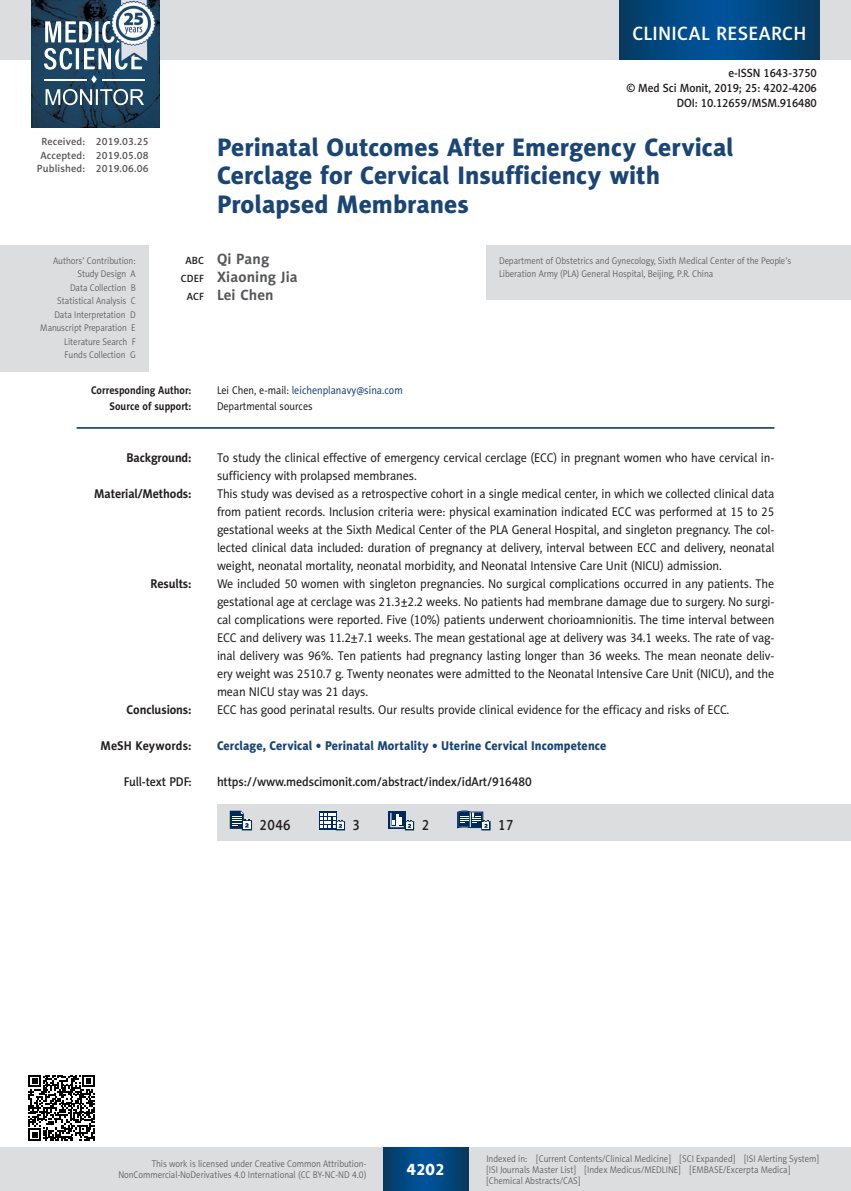
<style>
.page{position:relative;width:851px;height:1191px;background:#fff}
.page>*{position:absolute;margin:0;border:0;box-sizing:border-box;transform-origin:0 0}
.MSM_Tytul{font:25.5px/28.5px "Naomi Sans EFN Heavy";letter-spacing:.005em;color:#1a4574}
.t1{font:19.5px "Naomi Sans EFN Medium";letter-spacing:.015em;color:#fff}
.t2{font:16.5px "Naomi Sans EFN Heavy";color:#fff}
.MSM_Autorzy{font:700 15px "Naomi Sans EFN";letter-spacing:.01em;color:#57585a}
.MSM_dane{font:15px "Naomi Sans EFN Medium";letter-spacing:.03em;color:#231f20;scale:.9 1}
.MSM_Summary_body{font:12.75px/18px "Naomi Sans EFN";letter-spacing:-.01em;color:#231f20;text-align:justify;scale:.95 1}
.MSM_full_text_pdf{font:12.75px "Naomi Sans EFN Medium";letter-spacing:-.01em;color:#231f20;scale:.95 1}
.MSM_keywords{font:12.75px "Naomi Sans EFN Heavy";letter-spacing:.005em;color:#1a4574;scale:.95 1}
.MSM_Summary_body-2{font:700 12.75px "Naomi Sans EFN";letter-spacing:-.01em;color:#231f20;scale:.95 1}
.MSM_keywords-2{font:700 12.75px "Naomi Sans EFN";letter-spacing:.005em;color:#231f20;scale:.95 1}
.MSM_full_text_pdf-2{font:12px "Naomi Sans EFN Medium";letter-spacing:-.01em;color:#231f20;scale:.95 1}
.MSM_Adres{font:11.25px "Naomi Sans EFN";color:#1a4574;scale:.9 1}
.MSM_Adres-2{font:700 11.25px "Naomi Sans EFN";color:#231f20;scale:.9 1}
.MSM_Support{font:11.25px "Naomi Sans EFN";color:#231f20;scale:.9 1}
.MSM_Support-2{font:700 11.25px "Naomi Sans EFN";color:#231f20;scale:.9 1}
.t3{font:10.5px "Naomi Sans EFN Medium";letter-spacing:.01em;color:#57585a}
.MSM_Afiliacja{font:9.75px/11.2px "Naomi Sans EFN Light";color:#57585a;scale:.9 1}
.MSM_pagina_sygnatura{font:9.75px/11.2px "Naomi Sans EFN Light";color:#57585a;text-align:right;scale:.9 1}
.s1{font-family:"Naomi Sans EFN Medium";font-weight:400;font-size:10.5px;color:#231f20}
.s2{color:#231f20}
</style>
<div class="page">
<div style="left:217px;top:804px;width:633px;height:36px;background:#dcdddf"></div>
<svg style="left:230px;top:810px;width:22px;height:20px"></svg>
<div style="left:319px;top:811px;width:17px;height:18px;background:#00295c"></div>
<svg style="left:320px;top:812px;width:25px;height:18px"></svg>
<div style="left:388px;top:811px;width:18px;height:18px;background:#00295c"></div>
<svg style="left:390px;top:813px;width:24px;height:17px"></svg>
<svg style="left:457px;top:810px;width:33px;height:20px"></svg>
<hr style="left:77px;top:427px;width:697px;height:2px;background:#00295c">
<div style="left:0;top:246px;width:148px;height:126px;background:#dcdddf"></div>
<div style="left:486px;top:246px;width:364px;height:54px;background:#dcdddf"></div>
<svg style="left:28px;top:1075px;width:67px;height:66px"></svg>
<hr style="left:850px;top:0;width:1px;height:60px;background:#dcdddf">
<div style="left:0;top:1148px;width:850px;height:43px;background:#dcdddf"></div>
<svg style="left:383px;top:1147px;width:85px;height:43px;background:#02477e"></svg>
<div style="left:0;top:0;width:850px;height:60px;background:#dcdddf"></div>
<svg style="left:619px;top:0;width:200px;height:60px;background:#02477e"></svg>
<img style="left:32px;top:0;width:127px;height:128px">
<img style="left:44px;top:21px;width:100px;height:49px">
<img style="left:45px;top:79px;width:41px;height:1px">
<img style="left:103px;top:79px;width:41px;height:1px">
<svg style="left:91px;top:75px;width:6px;height:8px"></svg>
<img style="left:46px;top:89px;width:98px;height:16px">
<h2 class="t1" style="left:632px;top:22px;width:175px">CLINICAL RESEARCH</h2>
<p class="t3" style="left:41px;top:136px;width:109px">Received: 2019.03.25</p>
<p class="t3" style="left:40px;top:149px;width:110px">Accepted: 2019.05.08</p>
<p class="t3" style="left:37px;top:163px;width:113px">Published: 2019.06.06</p>
<p class="MSM_Afiliacja" style="left:53px;top:255px;width:93px">Authors’ Contribution:</p>
<p class="MSM_Afiliacja" style="left:77px;top:268px;width:66px">Study Design A</p>
<p class="MSM_Afiliacja" style="left:70px;top:282px;width:74px">Data Collection B</p>
<p class="MSM_Afiliacja" style="left:57px;top:295px;width:89px">Statistical Analysis C</p>
<p class="MSM_Afiliacja" style="left:54px;top:309px;width:92px">Data Interpretation D</p>
<p class="MSM_Afiliacja" style="left:40px;top:322px;width:107px">Manuscript Preparation E</p>
<p class="MSM_Afiliacja" style="left:64px;top:336px;width:81px">Literature Search F</p>
<p class="MSM_Afiliacja" style="left:65px;top:349px;width:80px">Funds Collection G</p>
<p class="MSM_full_text_pdf-2" style="left:728px;top:66px;width:95px">e-ISSN 1643-3750</p>
<p class="MSM_full_text_pdf-2" style="left:626px;top:81px;width:202px">© Med Sci Monit, 2019; 25: 4202-4206</p>
<p class="MSM_full_text_pdf-2" style="left:676px;top:96px;width:149px">DOI: 10.12659/MSM.916480</p>
<p class="MSM_Tytul" style="left:217px;top:132px;width:518px">Perinatal Outcomes After Emergency Cervical<br>Cerclage for Cervical Insufficiency with<br>Prolapsed Membranes</p>
<p class="MSM_Autorzy" style="left:185px;top:250px;width:85px"><span class="s1">ABC</span> Qi Pang</p>
<p class="MSM_Autorzy" style="left:181px;top:268px;width:118px"><span class="s1">CDEF</span> Xiaoning Jia</p>
<p class="MSM_Autorzy" style="left:187px;top:286px;width:88px"><span class="s1">ACF</span> Lei Chen</p>
<p class="MSM_Afiliacja" style="left:499px;top:254px;width:326px;line-height:13.5px">Department of Obstetrics and Gynecology, Sixth Medical Center of the People’s<br>Liberation Army (PLA) General Hospital, Beijing, P.R. China</p>
<p class="MSM_Adres-2" style="left:91px;top:384px;width:113px">Corresponding Author:</p>
<p class="MSM_Adres" style="left:217px;top:384px;width:208px"><span class="s2">Lei Chen, e-mail:</span> leichenplanavy@sina.com</p>
<p class="MSM_Support-2" style="left:110px;top:400px;width:92px">Source of support:</p>
<p class="MSM_Support" style="left:217px;top:400px;width:108px">Departmental sources</p>
<p class="MSM_Summary_body-2" style="left:126px;top:450px;width:70px">Background:</p>
<p class="MSM_Summary_body" style="left:217px;top:449px;width:588px">To study the clinical effective of emergency cervical cerclage (ECC) in pregnant women who have cervical in&shy;sufficiency with prolapsed membranes.</p>
<p class="MSM_Summary_body-2" style="left:94px;top:486px;width:104px">Material/Methods:</p>
<p class="MSM_Summary_body" style="left:217px;top:485px;width:588px">This study was devised as a retrospective cohort in a single medical center, in which we collected clinical data from patient records. Inclusion criteria were: physical examination indicated ECC was performed at 15 to 25 gestational weeks at the Sixth Medical Center of the PLA General Hospital, and singleton pregnancy. The col&shy;lected clinical data included: duration of pregnancy at delivery, interval between ECC and delivery, neonatal weight, neonatal mortality, neonatal morbidity, and Neonatal Intensive Care Unit (NICU) admission.</p>
<p class="MSM_Summary_body-2" style="left:150px;top:576px;width:45px">Results:</p>
<p class="MSM_Summary_body" style="left:217px;top:575px;width:588px">We included 50 women with singleton pregnancies. No surgical complications occurred in any patients. The gestational age at cerclage was 21.3±2.2 weeks. No patients had membrane damage due to surgery. No surgi&shy;cal complications were reported. Five (10%) patients underwent chorioamnionitis. The time interval between ECC and delivery was 11.2±7.1 weeks. The mean gestational age at delivery was 34.1 weeks. The rate of vag&shy;inal delivery was 96%. Ten patients had pregnancy lasting longer than 36 weeks. The mean neonate deliv&shy;ery weight was 2510.7 g. Twenty neonates were admitted to the Neonatal Intensive Care Unit (NICU), and the mean NICU stay was 21 days.</p>
<p class="MSM_Summary_body-2" style="left:127px;top:702px;width:70px">Conclusions:</p>
<p class="MSM_Summary_body" style="left:217px;top:701px;width:540px">ECC has good perinatal results. Our results provide clinical evidence for the efficacy and risks of ECC.</p>
<p class="MSM_keywords-2" style="left:100px;top:738px;width:97px">MeSH Keywords:</p>
<p class="MSM_keywords" style="left:217px;top:738px;width:411px">Cerclage, Cervical • Perinatal Mortality • Uterine Cervical Incompetence</p>
<p class="MSM_full_text_pdf" style="left:124px;top:774px;width:73px">Full-text PDF:</p>
<p class="MSM_full_text_pdf" style="left:217px;top:774px;width:333px">https://www.medscimonit.com/abstract/index/idArt/916480</p>
<p class="MSM_dane" style="left:259px;top:816px;width:36px">2046</p>
<p class="MSM_dane" style="left:352px;top:816px;width:10px">3</p>
<p class="MSM_dane" style="left:421px;top:816px;width:10px">2</p>
<p class="MSM_dane" style="left:498px;top:816px;width:19px">17</p>
<p class="MSM_pagina_sygnatura" style="left:118px;top:1158px;width:277px">This work is licensed under Creative Common Attribution-<br>NonCommercial-NoDerivatives 4.0 International (CC BY-NC-ND 4.0)</p>
<p class="t2" style="left:406px;top:1159px;width:40px">4202</p>
<p class="MSM_Afiliacja" style="left:486px;top:1152px;width:371px">Indexed in: [Current Contents/Clinical Medicine] [SCI Expanded] [ISI Alerting System] [ISI Journals Master List] [Index Medicus/MEDLINE] [EMBASE/Excerpta Medica] [Chemical Abstracts/CAS]</p>
</div>
